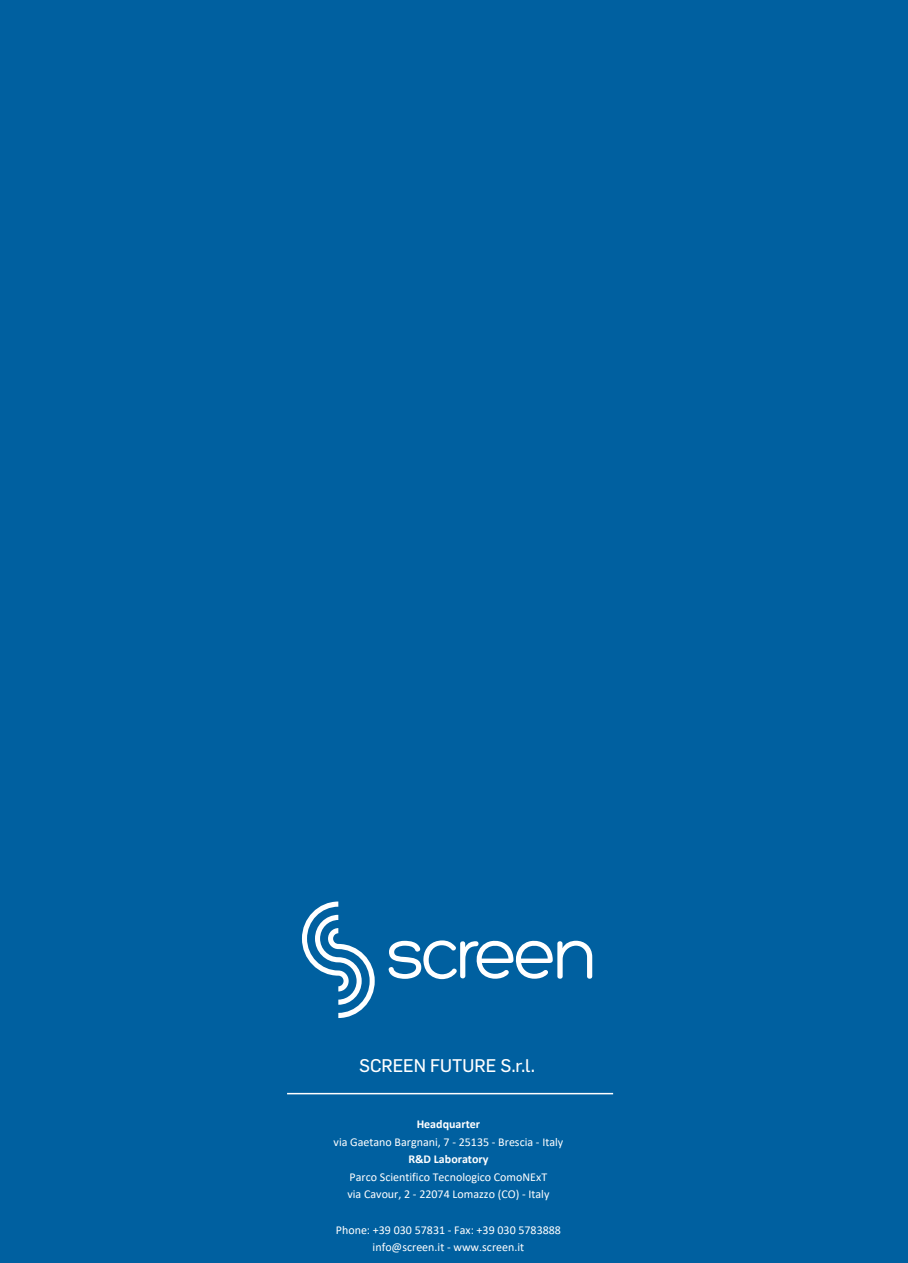
<style>
.page{position:relative;width:908px;height:1263px;background:#0060a0}
.page>*{position:absolute;margin:0;border:0;box-sizing:border-box;transform-origin:0 0}
.t1{font:18px "Flama";color:#fff}
.t2{font:12px/17.5px "Calibri";color:#fff}
.t3{font:700 12px "Calibri";color:#fff}
</style>
<div class="page">
<svg style="left:302px;top:901px;width:73px;height:117px"></svg>
<svg style="left:388px;top:940px;width:204px;height:39px"></svg>
<hr style="left:287px;top:1093px;width:326px;height:1px;background:#fff">
<h1 class="t1" style="left:359px;top:1055px;width:177px">SCREEN FUTURE S.r.l.</h1>
<p class="t3" style="left:417px;top:1115px;width:65px">Headquarter</p>
<p class="t2" style="left:334px;top:1132px;width:231px">via Gaetano Bargnani, 7 - 25135 - Brescia - Italy</p>
<p class="t3" style="left:408px;top:1151px;width:82px">R&amp;D Laboratory</p>
<p class="t2" style="left:347px;top:1168px;width:203px">Parco Scientifico Tecnologico ComoNExT via Cavour, 2 - 22074 Lomazzo (CO) - Italy</p>
<p class="t2" style="left:336px;top:1220px;width:227px;text-align:center">Phone: +39 030 57831 - Fax: +39 030 5783888 info@screen.it - www.screen.it</p>
</div>
